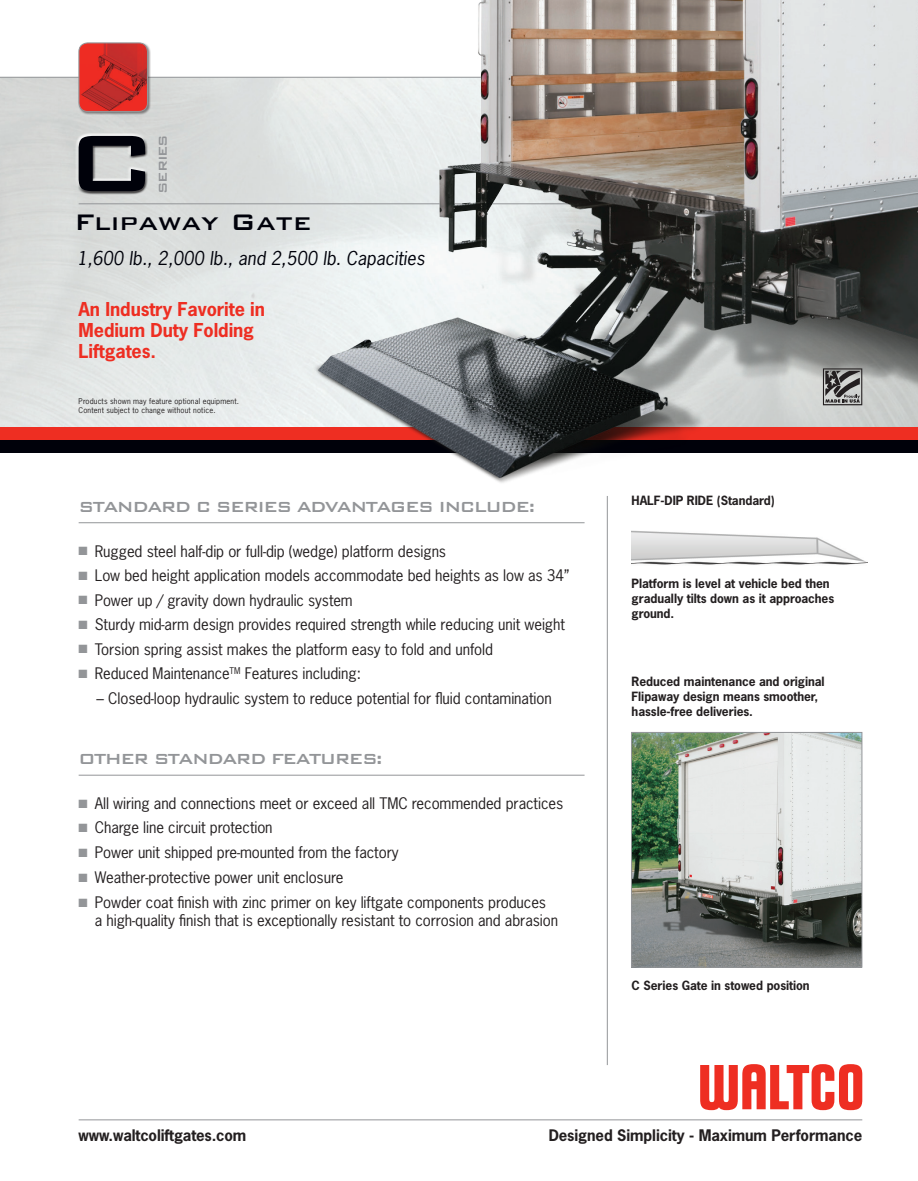
<style>
.page{position:relative;width:918px;height:1181px;background:#fff}
.page>*{position:absolute;margin:0;border:0;box-sizing:border-box;transform-origin:0 0}
.t1{font:500 107.1px "Bank Gothic";color:#00010a;scale:1.1 1}
.t2{font:500 30px "Bank Gothic";color:#00010a}
.t3{font:500 19.5px "Bank Gothic";letter-spacing:-.08em;color:#939598}
.t4{font:700 18px/21px "News Gothic Std";letter-spacing:-.005em;color:#ee2e22}
.t5{font:italic 18px "News Gothic Std";color:#00010a}
.t6{font:500 15.15px "Bank Gothic";color:#939598}
.t7{font:15px/18.5px "News Gothic Std";letter-spacing:-.005em;color:#231f20}
.t8{font:700 15px "News Gothic Std";letter-spacing:-.005em;color:#231f20}
.t9{font:700 12px/15px "News Gothic Std";letter-spacing:-.005em;color:#231f20}
.t10{font:7.5px/9px "News Gothic Std";letter-spacing:.02em;color:#231f20}
.s1{color:#939598}
</style>
<div class="page">
<div style="left:0;top:427px;width:917px;height:12px;background:#ee2e22"></div>
<div style="left:0;top:441px;width:917px;height:12px;background:#00010a"></div>
<hr style="left:0;top:77px;width:916px;height:1px;background:#939598">
<hr style="left:79px;top:203px;width:566px;height:1px;background:#939598">
<div style="left:78px;top:42px;width:73px;height:73px;background:#231f20;opacity:.5"></div>
<img style="left:79px;top:43px;width:68px;height:68px">
<div style="left:79px;top:43px;width:69px;height:69px;border:1px solid #939598;border-radius:9px"></div>
<hr style="left:79px;top:522px;width:505px;height:1px;background:#939598">
<hr style="left:79px;top:774px;width:505px;height:1px;background:#939598">
<hr style="left:606px;top:496px;width:1px;height:569px;background:#939598">
<svg style="left:75px;top:134px;width:73px;height:54px"></svg>
<div style="left:77px;top:139px;width:71px;height:56px;background:#231f20;opacity:.75"></div>
<img style="left:633px;top:734px;width:227px;height:231px">
<div style="left:631px;top:732px;width:231px;height:235px;border:1px solid #939598"></div>
<svg style="left:700px;top:1064px;width:162px;height:46px"></svg>
<hr style="left:79px;top:1119px;width:783px;height:1px;background:#939598">
<img style="left:310px;top:0;width:607px;height:506px">
<img style="left:631px;top:530px;width:236px;height:35px">
<svg style="left:822px;top:368px;width:40px;height:37px"></svg>
<h1 class="t1" style="left:64px;top:80px;width:87px">C</h1>
<p class="t6" style="left:151px;top:194px;width:61px;rotate:-90deg">SERIES</p>
<h2 class="t2" style="left:74px;top:199px;width:239px">Flipaway Gate</h2>
<p class="t5" style="left:77px;top:246px;width:349px">1,600 lb., 2,000 lb., and 2,500 lb. Capacities</p>
<p class="t4" style="left:79px;top:298px;width:188px">An Industry Favorite in<br>Medium Duty Folding<br>Liftgates.</p>
<p class="t10" style="left:79px;top:396px;width:162px">Products shown may feature optional equipment.<br>Content subject to change without notice.</p>
<h3 class="t3" style="left:79px;top:491px;width:458px">Standard C Series Advantag es I nc lude:</h3>
<p class="t7" style="left:79px;top:541px;width:369px"><span class="s1">■</span> Rugged steel half-dip or full-dip (wedge) platform designs</p>
<p class="t7" style="left:79px;top:566px;width:492px"><span class="s1">■</span> Low bed height application models accommodate bed heights as low as 34”</p>
<p class="t7" style="left:79px;top:590px;width:275px"><span class="s1">■</span> Power up / gravity down hydraulic system</p>
<p class="t7" style="left:79px;top:615px;width:487px"><span class="s1">■</span> Sturdy mid-arm design provides required strength while reducing unit weight</p>
<p class="t7" style="left:79px;top:639px;width:416px"><span class="s1">■</span> Torsion spring assist makes the platform easy to fold and unfold</p>
<p class="t7" style="left:79px;top:664px;width:284px"><span class="s1">■</span> Reduced Maintenance<sup>TM</sup> Features including:</p>
<p class="t7" style="left:97px;top:688px;width:456px">– Closed-loop hydraulic system to reduce potential for fluid contamination</p>
<h3 class="t3" style="left:79px;top:743px;width:105px">OTHER STANDARD</h3>
<h3 class="t3" style="left:271px;top:743px;width:26px">FEATURE</h3>
<h3 class="t3" style="left:362px;top:743px;width:22px">S:</h3>
<p class="t7" style="left:79px;top:794px;width:486px"><span class="s1">■</span> All wiring and connections meet or exceed all TMC recommended practices</p>
<p class="t7" style="left:79px;top:818px;width:195px"><span class="s1">■</span> Charge line circuit protection</p>
<p class="t7" style="left:79px;top:842px;width:321px"><span class="s1">■</span> Power unit shipped pre-mounted from the factory</p>
<p class="t7" style="left:79px;top:867px;width:266px"><span class="s1">■</span> Weather-protective power unit enclosure</p>
<p class="t7" style="left:95px;top:892px;width:464px;text-indent:-16px"><span class="s1">■</span> Powder coat finish with zinc primer on key liftgate components produces<br>a high-quality finish that is exceptionally resistant to corrosion and abrasion</p>
<p class="t9" style="left:631px;top:493px;width:145px">HALF-DIP RIDE (Standard)</p>
<p class="t9" style="left:631px;top:575px;width:204px">Platform is level at vehicle bed then gradually tilts down as it approaches ground.</p>
<p class="t9" style="left:631px;top:673px;width:194px">Reduced maintenance and original<br>Flipaway design means smoother, hassle-free deliveries.</p>
<p class="t9" style="left:631px;top:977px;width:179px">C Series Gate in stowed position</p>
<p class="t8" style="left:79px;top:1125px;width:169px">www.waltcoliftgates.com</p>
<p class="t8" style="left:548px;top:1125px;width:315px">Designed Simplicity - Maximum Performance</p>
</div>
